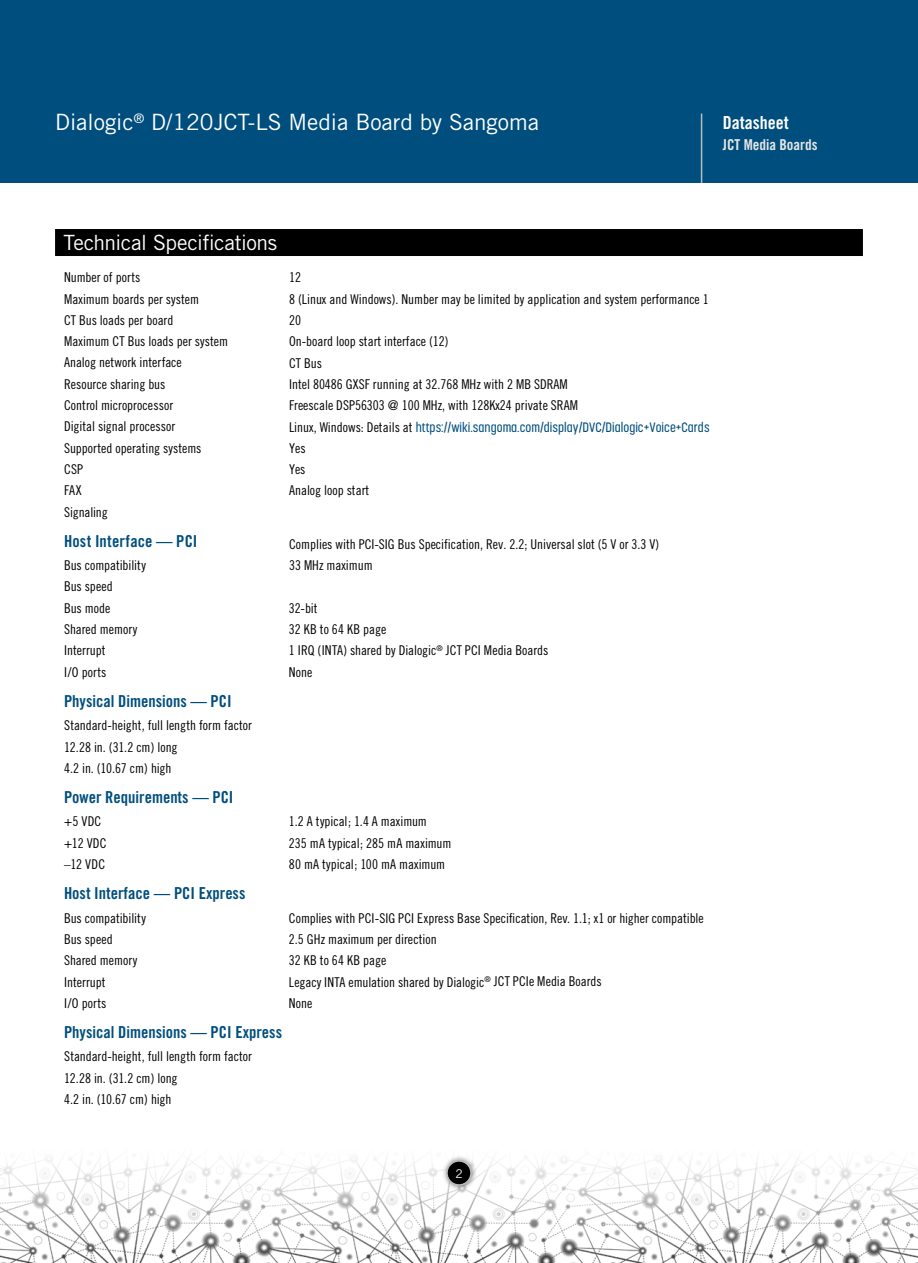
<style>
.page{position:relative;width:918px;height:1263px;background:#fff}
.page>*{position:absolute;margin:0;border:0;box-sizing:border-box;transform-origin:0 0}
.t1{font:22.5px "Trade Gothic";color:#fff}
.t2{font:21px "Trade Gothic";letter-spacing:-.025em;color:#fff}
.t3{font:18px "Trade Gothic Bold Cond Twenty";color:#fff}
.t4{font:16.5px "Trade Gothic Bold Cond Twenty";color:#004e7d}
.t5{font:15px "Trade Gothic Bold Cond Twenty";color:#e6e7e8}
.t6{font:13.5px/21.3px "Trade Gothic Cond Eighteen";color:#000}
.t7{font:500 13.5px "Korolev Condensed";color:#004e7d}
.t8{font:12px "Trade Gothic";color:#fff}
.s1{font-family:"Trade Gothic Cond Eighteen";font-weight:400;color:#000}
</style>
<div class="page">
<div style="left:0;top:0;width:918px;height:183px;background:#004e7d"></div>
<hr style="left:701px;top:113px;width:1px;height:70px;background:#babcbe">
<img style="left:0;top:1158px;width:918px;height:105px">
<div style="left:441px;top:1154px;width:36px;height:37px;background:#000;opacity:.45"></div>
<div style="left:447px;top:1161px;width:24px;height:24px;background:#000;border-radius:50%"></div>
<div style="left:446px;top:1160px;width:26px;height:26px;border:2px solid #babcbe;border-radius:50%"></div>
<div style="left:55px;top:229px;width:808px;height:27px;background:#000"></div>
<h1 class="t1" style="left:55px;top:109px;width:486px">Dialogic<sup>®</sup> D/120JCT-LS Media Board by Sangoma</h1>
<h3 class="t3" style="left:723px;top:112px;width:67px">Datasheet</h3>
<p class="t5" style="left:723px;top:136px;width:96px">JCT Media Boards</p>
<h2 class="t2" style="left:64px;top:230px;width:215px">Technical Specifications</h2>
<p class="t6" style="left:64px;top:267px;width:166px">Number of ports<br>Maximum boards per system<br>CT Bus loads per board<br>Maximum CT Bus loads per system<br>Analog network interface<br>Resource sharing bus<br>Control microprocessor<br>Digital signal processor<br>Supported operating systems<br>CSP<br>FAX<br>Signaling</p>
<p class="t4" style="left:64px;top:531px;width:135px">Host Interface — PCI</p>
<p class="t6" style="left:64px;top:554px;width:83px">Bus compatibility<br>Bus speed</p>
<p class="t6" style="left:289px;top:267px;width:421px">12<br>8 (Linux and Windows). Number may be limited by application and system performance 1<br>20<br>On-board loop start interface (12)<br>CT Bus<br>Intel 80486 GXSF running at 32.768 MHz with 2 MB SDRAM<br>Freescale DSP56303 @ 100 MHz, with 128Kx24 private SRAM</p>
<p class="t7" style="left:289px;top:419px;width:422px"><span class="s1">Linux, Windows: Details at</span> https://wiki.sangoma.com/display/DVC/Dialogic+Voice+Cards</p>
<p class="t6" style="left:289px;top:437px;width:82px">Yes<br>Yes<br>Analog loop start</p>
<p class="t6" style="left:289px;top:533px;width:372px">Complies with PCI-SIG Bus Specification, Rev. 2.2; Universal slot (5 V or 3.3 V)<br>33 MHz maximum</p>
<p class="t6" style="left:64px;top:597px;width:48px">Bus mode</p>
<p class="t6" style="left:289px;top:597px;width:30px">32-bit</p>
<p class="t6" style="left:64px;top:618px;width:75px">Shared memory</p>
<p class="t6" style="left:289px;top:618px;width:99px">32 KB to 64 KB page</p>
<p class="t6" style="left:64px;top:640px;width:43px">Interrupt</p>
<p class="t6" style="left:289px;top:640px;width:261px">1 IRQ (INTA) shared by Dialogic<sup>®</sup> JCT PCI Media Boards</p>
<p class="t6" style="left:64px;top:661px;width:44px">I/O ports</p>
<p class="t6" style="left:289px;top:661px;width:25px">None</p>
<p class="t4" style="left:64px;top:691px;width:169px">Physical Dimensions — PCI</p>
<p class="t6" style="left:64px;top:715px;width:189px">Standard-height, full length form factor<br>12.28 in. (31.2 cm) long<br>4.2 in. (10.67 cm) high</p>
<p class="t4" style="left:64px;top:787px;width:171px">Power Requirements — PCI</p>
<p class="t6" style="left:64px;top:811px;width:39px">+5 VDC</p>
<p class="t6" style="left:289px;top:811px;width:140px">1.2 A typical; 1.4 A maximum</p>
<p class="t6" style="left:64px;top:832px;width:44px">+12 VDC</p>
<p class="t6" style="left:289px;top:832px;width:164px">235 mA typical; 285 mA maximum</p>
<p class="t6" style="left:64px;top:853px;width:43px">–12 VDC</p>
<p class="t6" style="left:289px;top:853px;width:158px">80 mA typical; 100 mA maximum</p>
<p class="t4" style="left:64px;top:883px;width:183px">Host Interface — PCI Express</p>
<p class="t6" style="left:64px;top:907px;width:83px">Bus compatibility</p>
<p class="t6" style="left:289px;top:907px;width:416px">Complies with PCI-SIG PCI Express Base Specification, Rev. 1.1; x1 or higher compatible</p>
<p class="t6" style="left:64px;top:928px;width:50px">Bus speed</p>
<p class="t6" style="left:289px;top:928px;width:149px">2.5 GHz maximum per direction</p>
<p class="t6" style="left:64px;top:949px;width:75px">Shared memory</p>
<p class="t6" style="left:289px;top:949px;width:99px">32 KB to 64 KB page</p>
<p class="t6" style="left:64px;top:971px;width:43px">Interrupt</p>
<p class="t6" style="left:289px;top:971px;width:314px">Legacy INTA emulation shared by Dialogic<sup>®</sup> JCT PCIe Media Boards</p>
<p class="t6" style="left:64px;top:992px;width:44px">I/O ports</p>
<p class="t6" style="left:289px;top:992px;width:25px">None</p>
<p class="t4" style="left:64px;top:1022px;width:220px">Physical Dimensions — PCI Express</p>
<p class="t6" style="left:64px;top:1046px;width:189px">Standard-height, full length form factor<br>12.28 in. (31.2 cm) long<br>4.2 in. (10.67 cm) high</p>
<p class="t8" style="left:455px;top:1166px;width:9px">2</p>
</div>
